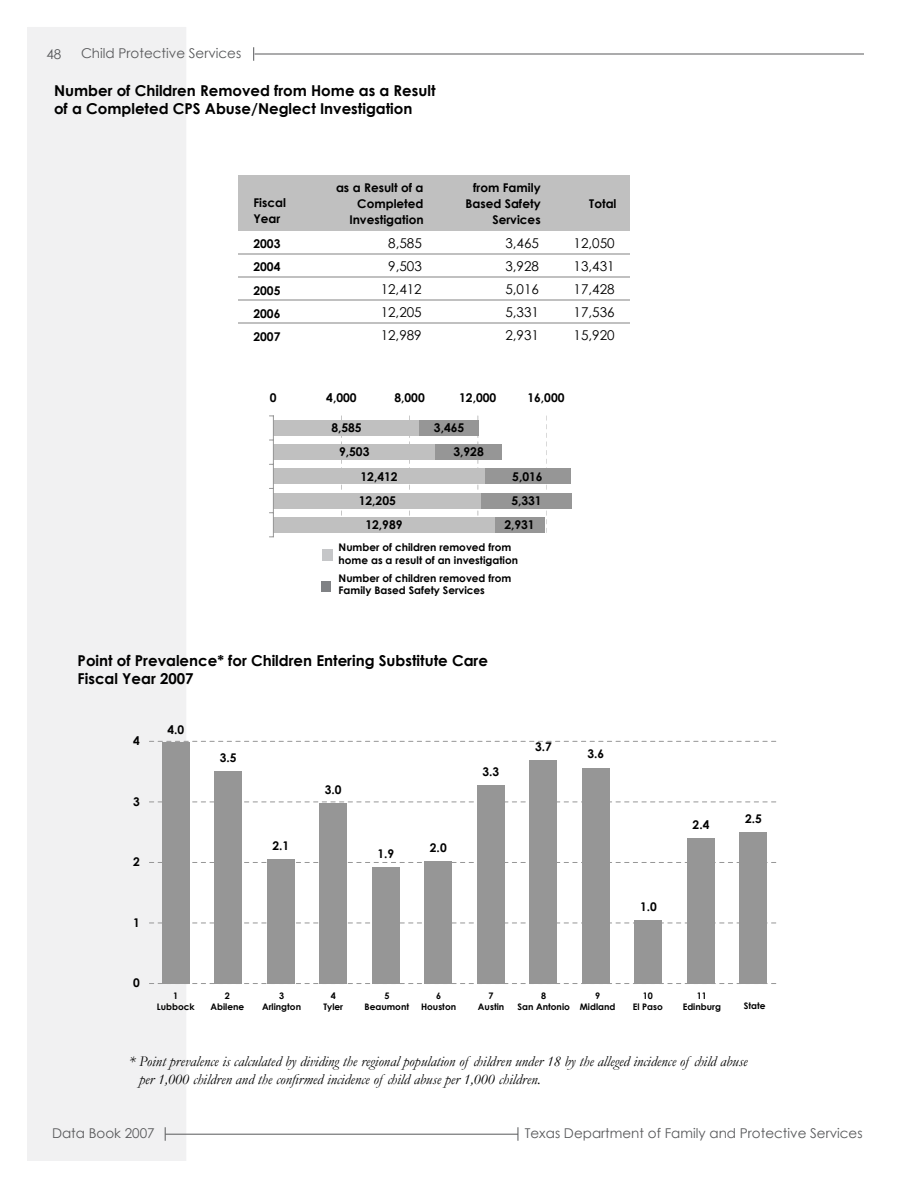
<style>
.page{position:relative;width:918px;height:1188px;background:#fff}
.page>*{position:absolute;margin:0;border:0;box-sizing:border-box;transform-origin:0 0}
.t1{font:italic 15px/18px "Garamond";color:#000}
.t2{font:700 15px/18px "Century Gothic";color:#000}
.t3{font:13.5px "Century Gothic";color:#000}
.t4{font:13.5px "Century Gothic";color:#58595b}
.t5{font:700 12px/16px "Century Gothic";color:#000}
.t6{font:700 10.5px/12.6px "Century Gothic";color:#000}
.t7{font:700 9px/10.8px "Century Gothic";color:#000;text-align:center}
</style>
<div class="page">
<div style="left:27px;top:27px;width:159px;height:1134px;background:#f1f1f2"></div>
<hr style="left:165px;top:1134px;width:353px;height:1px;background:#58595b">
<svg style="left:165px;top:1127px;width:1px;height:14px"></svg>
<svg style="left:518px;top:1127px;width:1px;height:14px"></svg>
<hr style="left:255px;top:54px;width:609px;height:1px;background:#58595b">
<svg style="left:253px;top:47px;width:1px;height:14px"></svg>
<div style="left:238px;top:175px;width:392px;height:56px;background:#c0c0c0"></div>
<hr style="left:238px;top:253px;width:392px;height:2px;background:#c0c0c0">
<hr style="left:238px;top:276px;width:392px;height:2px;background:#c0c0c0">
<hr style="left:238px;top:299px;width:392px;height:2px;background:#c0c0c0">
<hr style="left:238px;top:322px;width:392px;height:2px;background:#c0c0c0">
<svg style="left:478px;top:416px;width:1px;height:117px"></svg>
<svg style="left:546px;top:416px;width:1px;height:117px"></svg>
<div style="left:273px;top:420px;width:147px;height:16px;background:#c0c0c0"></div>
<div style="left:273px;top:445px;width:163px;height:15px;background:#c0c0c0"></div>
<div style="left:273px;top:469px;width:212px;height:15px;background:#c0c0c0"></div>
<div style="left:273px;top:493px;width:208px;height:15px;background:#c0c0c0"></div>
<div style="left:273px;top:517px;width:222px;height:15px;background:#c0c0c0"></div>
<div style="left:420px;top:420px;width:59px;height:16px;background:#969696"></div>
<div style="left:435px;top:445px;width:67px;height:15px;background:#969696"></div>
<div style="left:485px;top:469px;width:85px;height:15px;background:#969696"></div>
<div style="left:481px;top:493px;width:91px;height:15px;background:#969696"></div>
<div style="left:495px;top:517px;width:50px;height:15px;background:#969696"></div>
<hr style="left:273px;top:416px;width:1px;height:121px;background:#969696">
<svg style="left:149px;top:983px;width:628px;height:1px"></svg>
<svg style="left:149px;top:923px;width:627px;height:1px"></svg>
<svg style="left:149px;top:862px;width:628px;height:1px"></svg>
<svg style="left:149px;top:802px;width:627px;height:1px"></svg>
<svg style="left:149px;top:741px;width:628px;height:1px"></svg>
<div style="left:162px;top:742px;width:27px;height:242px;background:#969696"></div>
<div style="left:214px;top:771px;width:28px;height:213px;background:#969696"></div>
<div style="left:267px;top:859px;width:28px;height:125px;background:#969696"></div>
<div style="left:319px;top:803px;width:28px;height:181px;background:#969696"></div>
<div style="left:372px;top:867px;width:28px;height:117px;background:#969696"></div>
<div style="left:424px;top:861px;width:28px;height:123px;background:#969696"></div>
<div style="left:477px;top:785px;width:28px;height:199px;background:#969696"></div>
<div style="left:530px;top:760px;width:27px;height:224px;background:#969696"></div>
<div style="left:582px;top:768px;width:28px;height:216px;background:#969696"></div>
<div style="left:635px;top:920px;width:27px;height:64px;background:#969696"></div>
<div style="left:687px;top:838px;width:28px;height:146px;background:#969696"></div>
<div style="left:740px;top:832px;width:27px;height:152px;background:#969696"></div>
<div style="left:322px;top:549px;width:10px;height:12px;background:#c5c6c8"></div>
<div style="left:322px;top:582px;width:9px;height:10px;background:#808285"></div>
<p class="t4" style="left:47px;top:45px;width:16px">48</p>
<p class="t4" style="left:81px;top:44px;width:162px">Child Protective Services</p>
<p class="t2" style="left:54px;top:81px;width:383px">Number of Children Removed from Home as a Result of a Completed CPS Abuse/Neglect Investigation</p>
<p class="t5" style="left:253px;top:194px;width:34px">Fiscal<br>Year</p>
<p class="t5" style="left:336px;top:179px;width:89px;text-align:right">as a Result of a<br>Completed<br>Investigation</p>
<p class="t5" style="left:465px;top:179px;width:77px;text-align:right">from Family<br>Based Safety<br>Services</p>
<p class="t5" style="left:589px;top:195px;width:29px">Total</p>
<p class="t5" style="left:253px;top:236px;width:29px">2003</p>
<p class="t3" style="left:388px;top:233px;width:35px">8,585</p>
<p class="t3" style="left:505px;top:233px;width:35px">3,465</p>
<p class="t3" style="left:574px;top:233px;width:43px">12,050</p>
<p class="t5" style="left:253px;top:259px;width:29px">2004</p>
<p class="t3" style="left:388px;top:256px;width:35px">9,503</p>
<p class="t3" style="left:505px;top:256px;width:35px">3,928</p>
<p class="t3" style="left:574px;top:256px;width:43px">13,431</p>
<p class="t5" style="left:253px;top:282px;width:29px">2005</p>
<p class="t3" style="left:381px;top:279px;width:43px">12,412</p>
<p class="t3" style="left:505px;top:279px;width:35px">5,016</p>
<p class="t3" style="left:574px;top:279px;width:43px">17,428</p>
<p class="t5" style="left:253px;top:305px;width:29px">2006</p>
<p class="t3" style="left:381px;top:302px;width:43px">12,205</p>
<p class="t3" style="left:505px;top:302px;width:35px">5,331</p>
<p class="t3" style="left:574px;top:302px;width:43px">17,536</p>
<p class="t5" style="left:253px;top:328px;width:29px">2007</p>
<p class="t3" style="left:381px;top:325px;width:43px">12,989</p>
<p class="t3" style="left:505px;top:325px;width:35px">2,931</p>
<p class="t3" style="left:574px;top:325px;width:43px">15,920</p>
<p class="t5" style="left:270px;top:389px;width:8px">0</p>
<p class="t5" style="left:326px;top:389px;width:32px">4,000</p>
<p class="t5" style="left:394px;top:389px;width:32px">8,000</p>
<p class="t5" style="left:459px;top:389px;width:39px">12,000</p>
<p class="t5" style="left:527px;top:389px;width:39px">16,000</p>
<p class="t5" style="left:331px;top:419px;width:32px">8,585</p>
<p class="t5" style="left:339px;top:443px;width:32px">9,503</p>
<p class="t5" style="left:361px;top:468px;width:39px">12,412</p>
<p class="t5" style="left:359px;top:492px;width:39px">12,205</p>
<p class="t5" style="left:365px;top:516px;width:39px">12,989</p>
<p class="t5" style="left:453px;top:415px;width:32px;line-height:24.2px;text-indent:-19px">3,465<br>3,928</p>
<p class="t5" style="left:512px;top:468px;width:32px">5,016</p>
<p class="t5" style="left:511px;top:492px;width:32px">5,331</p>
<p class="t5" style="left:504px;top:516px;width:32px">2,931</p>
<p class="t6" style="left:339px;top:541px;width:181px">Number of children removed from home as a result of an investigation</p>
<p class="t6" style="left:339px;top:571px;width:174px">Number of children removed from<br>Family Based Safety Services</p>
<p class="t2" style="left:78px;top:651px;width:412px">Point of Prevalence* for Children Entering Substitute Care<br>Fiscal Year 2007</p>
<p class="t5" style="left:133px;top:732px;width:8px">4</p>
<p class="t5" style="left:133px;top:793px;width:8px">3</p>
<p class="t5" style="left:133px;top:854px;width:8px">2</p>
<p class="t5" style="left:133px;top:914px;width:8px">1</p>
<p class="t5" style="left:167px;top:721px;width:18px">4.0</p>
<p class="t5" style="left:220px;top:749px;width:18px">3.5</p>
<p class="t5" style="left:272px;top:837px;width:18px">2.1</p>
<p class="t5" style="left:325px;top:781px;width:18px">3.0</p>
<p class="t5" style="left:377px;top:845px;width:18px">1.9</p>
<p class="t5" style="left:430px;top:839px;width:18px">2.0</p>
<p class="t5" style="left:483px;top:763px;width:18px">3.3</p>
<p class="t5" style="left:535px;top:738px;width:18px">3.7</p>
<p class="t5" style="left:588px;top:745px;width:18px">3.6</p>
<p class="t5" style="left:640px;top:898px;width:18px">1.0</p>
<p class="t5" style="left:693px;top:816px;width:18px">2.4</p>
<p class="t5" style="left:745px;top:810px;width:18px">2.5</p>
<p class="t5" style="left:133px;top:975px;width:8px">0</p>
<p class="t7" style="left:157px;top:990px;width:39px">1<br>Lubbock</p>
<p class="t7" style="left:211px;top:990px;width:35px">2<br>Abilene</p>
<p class="t7" style="left:262px;top:990px;width:41px">3<br>Arlington</p>
<p class="t7" style="left:323px;top:990px;width:21px">4<br>Tyler</p>
<p class="t7" style="left:365px;top:990px;width:46px">5<br>Beaumont</p>
<p class="t7" style="left:421px;top:990px;width:37px">6<br>Houston</p>
<p class="t7" style="left:518px;top:990px;width:54px">8<br>San Antonio</p>
<p class="t7" style="left:478px;top:990px;width:28px">7<br>Austin</p>
<p class="t7" style="left:580px;top:990px;width:37px">9<br>Midland</p>
<p class="t7" style="left:633px;top:990px;width:32px">10<br>El Paso</p>
<p class="t7" style="left:683px;top:990px;width:40px">11<br>Edinburg</p>
<p class="t7" style="left:744px;top:1000px;width:23px">State</p>
<p class="t1" style="left:139px;top:1052px;width:610px;text-indent:-10px">* Point prevalence is calculated by dividing the regional population of children under 18 by the alleged incidence of child abuse per 1,000 children and the confirmed incidence of child abuse per 1,000 children.</p>
<p class="t4" style="left:52px;top:1123px;width:104px">Data Book 2007</p>
<p class="t4" style="left:525px;top:1123px;width:339px">Texas Department of Family and Protective Services</p>
</div>
